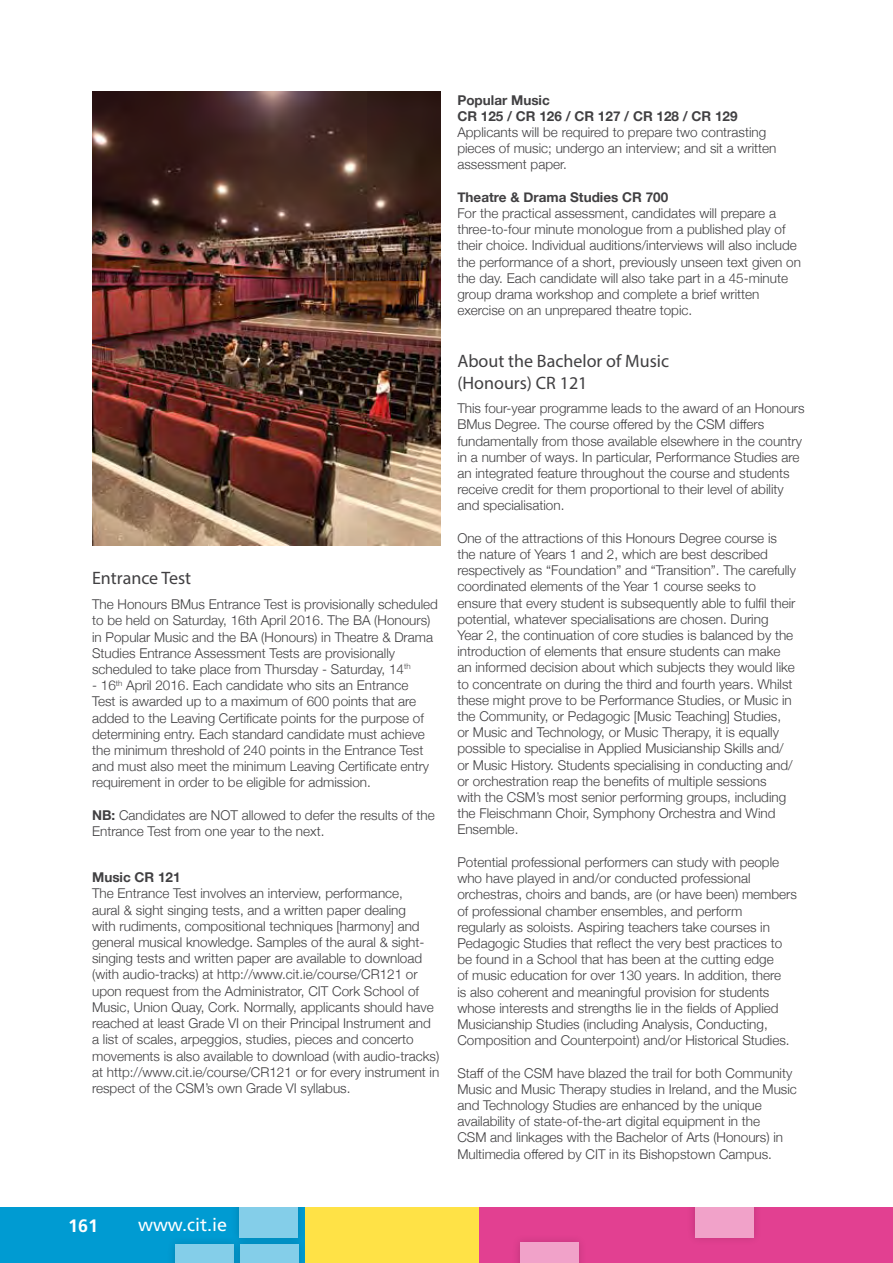
<style>
.page{position:relative;width:893px;height:1263px;background:#fff}
.page>*{position:absolute;margin:0;border:0;box-sizing:border-box;transform-origin:0 0}
.t1{font:18px/21.6px "Myriad Pro";color:#414042}
.t2{font:18px "Frutiger";color:#fff}
.t3{font:700 18px "Frutiger";color:#fff}
.t4{font:300 13.5px/16.2px "Helvetica Neue";color:#414042}
.t5{font:700 13.5px/16.2px "Helvetica Neue";color:#414042}
.s1{font-weight:700}
</style>
<div class="page">
<div style="left:479px;top:1208px;width:414px;height:55px;background:#e24091"></div>
<div style="left:224px;top:1208px;width:255px;height:55px;background:#ffe246"></div>
<div style="left:0;top:1208px;width:304px;height:55px;background:#009bd2"></div>
<div style="left:167px;top:1236px;width:75px;height:27px;background:#0096cc"></div>
<div style="left:175px;top:1244px;width:59px;height:19px;background:#84cee9"></div>
<div style="left:232px;top:1236px;width:75px;height:27px;background:#000;opacity:.3"></div>
<div style="left:240px;top:1244px;width:59px;height:19px;background:#84cee9"></div>
<div style="left:511px;top:1234px;width:76px;height:29px;background:#000;opacity:.3"></div>
<div style="left:520px;top:1243px;width:59px;height:20px;background:#f1a2c9"></div>
<div style="left:686px;top:1208px;width:76px;height:38px;background:#000;opacity:.3"></div>
<div style="left:695px;top:1208px;width:58px;height:29px;background:#f1a2c9"></div>
<div style="left:230px;top:1208px;width:76px;height:38px;background:#000;opacity:.3"></div>
<div style="left:239px;top:1208px;width:59px;height:29px;background:#84cee9"></div>
<img style="left:92px;top:91px;width:348px;height:455px">
<h1 class="t1" style="left:92px;top:567px;width:101px">Entrance Test</h1>
<p class="t4" style="left:92px;top:595px;width:347px">The Honours BMus Entrance Test is provisionally scheduled to be held on Saturday, 16th April 2016. The BA (Honours) in Popular Music and the BA (Honours) in Theatre &amp; Drama Studies Entrance Assessment Tests are provisionally scheduled to take place from Thursday - Saturday, 14<sup>th</sup></p>
<p class="t4" style="left:92px;top:676px;width:339px">- 16<sup>th</sup> April 2016. Each candidate who sits an Entrance Test is awarded up to a maximum of 600 points that are added to the Leaving Certificate points for the purpose of determining entry. Each standard candidate must achieve the minimum threshold of 240 points in the Entrance Test and must also meet the minimum Leaving Certificate entry requirement in order to be eligible for admission.</p>
<p class="t4" style="left:92px;top:806px;width:344px"><span class="s1">NB:</span> Candidates are NOT allowed to defer the results of the<br>Entrance Test from one year to the next.</p>
<p class="t5" style="left:92px;top:870px;width:90px">Music CR 121</p>
<p class="t4" style="left:92px;top:884px;width:349px">The Entrance Test involves an interview, performance,<br>aural &amp; sight singing tests, and a written paper dealing<br>with rudiments, compositional techniques [harmony] and general musical knowledge. Samples of the aural &amp; sight&shy;singing tests and written paper are available to download (with audio-tracks) at http://www.cit.ie/course/CR121 or upon request from the Administrator, CIT Cork School of Music, Union Quay, Cork. Normally, applicants should have reached at least Grade VI on their Principal Instrument and a list of scales, arpeggios, studies, pieces and concerto movements is also available to download (with audio-tracks) at http://www.cit.ie/course/CR121 or for every instrument in respect of the CSM’s own Grade VI syllabus.</p>
<p class="t5" style="left:457px;top:92px;width:282px">Popular Music<br>CR 125 / CR 126 / CR 127 / CR 128 / CR 129</p>
<p class="t4" style="left:457px;top:123px;width:321px">Applicants will be required to prepare two contrasting pieces of music; undergo an interview; and sit a written assessment paper.</p>
<p class="t5" style="left:457px;top:189px;width:212px">Theatre &amp; Drama Studies CR 700</p>
<p class="t4" style="left:457px;top:204px;width:345px">For the practical assessment, candidates will prepare a three-to-four minute monologue from a published play of their choice. Individual auditions/interviews will also include the performance of a short, previously unseen text given on the day. Each candidate will also take part in a 45-minute group drama workshop and complete a brief written exercise on an unprepared theatre topic.</p>
<h1 class="t1" style="left:457px;top:350px;width:213px">About the Bachelor of Music (Honours) CR 121</h1>
<p class="t4" style="left:457px;top:399px;width:349px">This four-year programme leads to the award of an Honours BMus Degree. The course offered by the CSM differs fundamentally from those available elsewhere in the country in a number of ways. In particular, Performance Studies are an integrated feature throughout the course and students receive credit for them proportional to their level of ability and specialisation.</p>
<p class="t4" style="left:457px;top:529px;width:340px">One of the attractions of this Honours Degree course is the nature of Years 1 and 2, which are best described respectively as “Foundation” and “Transition”. The carefully coordinated elements of the Year 1 course seeks to ensure that every student is subsequently able to fulfil their potential, whatever specialisations are chosen. During Year 2, the continuation of core studies is balanced by the introduction of elements that ensure students can make an informed decision about which subjects they would like to concentrate on during the third and fourth years. Whilst these might prove to be Performance Studies, or Music in the Community, or Pedagogic [Music Teaching] Studies, or Music and Technology, or Music Therapy, it is equally possible to specialise in Applied Musicianship Skills and/ or Music History. Students specialising in conducting and/ or orchestration reap the benefits of multiple sessions<br>with the CSM’s most senior performing groups, including the Fleischmann Choir, Symphony Orchestra and Wind Ensemble.</p>
<p class="t4" style="left:457px;top:853px;width:341px">Potential professional performers can study with people who have played in and/or conducted professional orchestras, choirs and bands, are (or have been) members of professional chamber ensembles, and perform<br>regularly as soloists. Aspiring teachers take courses in Pedagogic Studies that reflect the very best practices to be found in a School that has been at the cutting edge<br>of music education for over 130 years. In addition, there<br>is also coherent and meaningful provision for students whose interests and strengths lie in the fields of Applied Musicianship Studies (including Analysis, Conducting, Composition and Counterpoint) and/or Historical Studies.</p>
<p class="t4" style="left:457px;top:1063px;width:341px">Staff of the CSM have blazed the trail for both Community Music and Music Therapy studies in Ireland, and the Music and Technology Studies are enhanced by the unique availability of state-of-the-art digital equipment in the<br>CSM and linkages with the Bachelor of Arts (Honours) in Multimedia offered by CIT in its Bishopstown Campus.</p>
<h1 class="t3" style="left:68px;top:1215px;width:32px">161</h1>
<h1 class="t2" style="left:138px;top:1214px;width:91px">www.cit.ie</h1>
</div>
